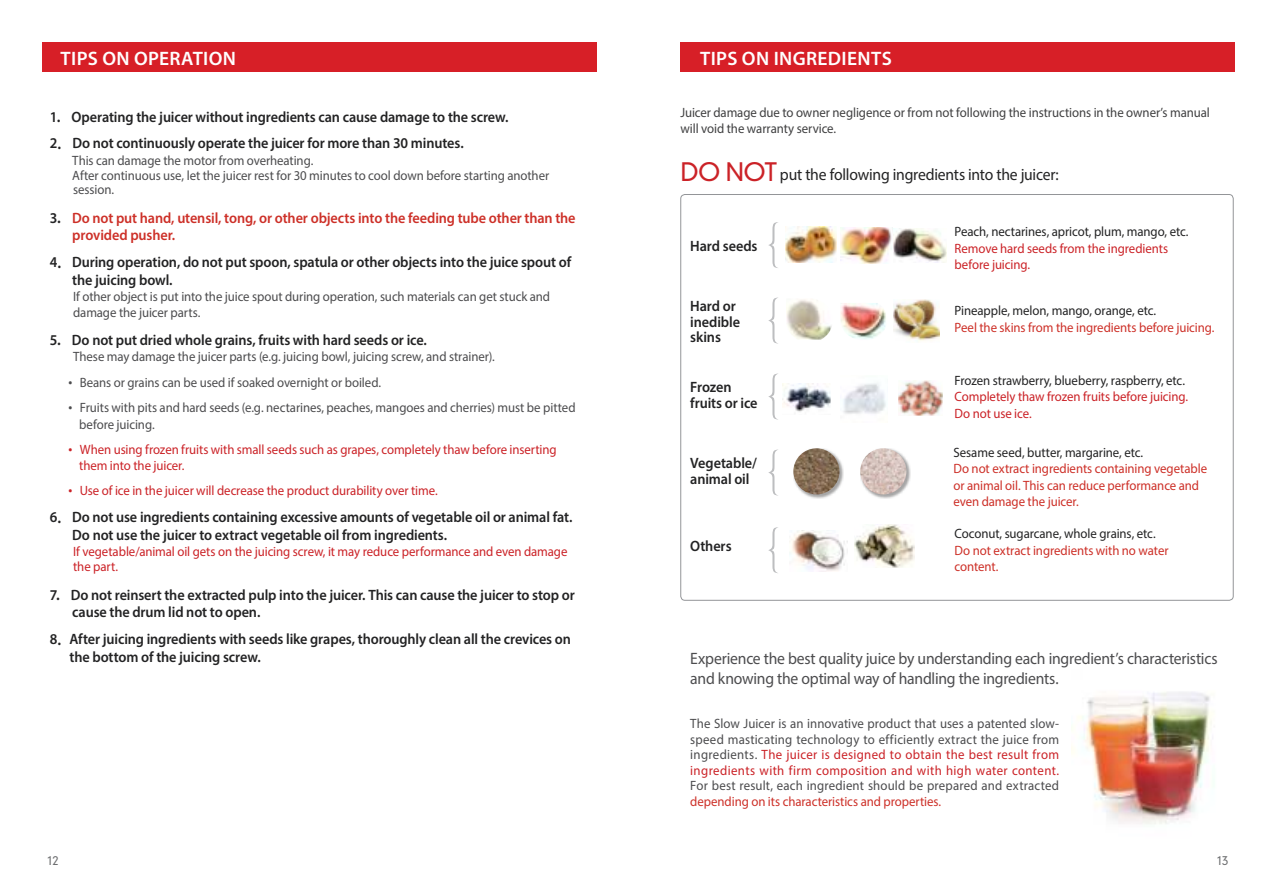
<style>
.page{position:relative;width:1276px;height:893px;background:#fff}
.page>*{position:absolute;margin:0;border:0;box-sizing:border-box;transform-origin:0 0}
.t1{font:600 19.5px "Myriad Pro";letter-spacing:.02em;color:#fff}
.t2{font:16.5px/19.8px "Myriad Pro";letter-spacing:-.015em;color:#4c4c4e;scale:.95 1}
.t3{font:16.5px "Myriad Pro";letter-spacing:-.015em;color:#232324;scale:.95 1}
.t4{font:600 15px/15.6px "Myriad Pro";letter-spacing:-.01em;color:#232324;scale:.95 1}
.t5{font:600 15px/17.2px "Myriad Pro";letter-spacing:-.01em;color:#cd3028;scale:.95 1}
.t6{font:13.5px/15.6px "Myriad Pro";letter-spacing:-.005em;color:#4c4c4e;scale:.95 1}
.t7{font:13.5px/16.5px "Myriad Pro";letter-spacing:-.01em;color:#cb2227;scale:.95 1}
.t8{font:13.5px/16.5px "Myriad Pro";letter-spacing:-.005em;color:#cd3028;scale:.95 1}
.t9{font:13.5px "Myriad Pro";letter-spacing:-.005em;color:#232324;scale:.95 1}
.t10{font:13.5px/15.6px "Myriad Pro";letter-spacing:-.005em;color:#404041;scale:.95 1}
.t11{font:300 12px "DIN Neuzeit Grotesk Std";color:#6d6e70}
.s1{font-size:16.5px}
.s2{color:#232324}
.s3{font-size:16.5px;color:#232324}
.s4{font-weight:900}
.s5{font-family:"DIN Neuzeit Grotesk Std";font-weight:300;font-size:24.6px;color:#cb2227}
.s6{color:#cb2227}
</style>
<div class="page">
<div style="left:43px;top:43px;width:553px;height:29px;background:#d71f27"></div>
<div style="left:680px;top:43px;width:554px;height:29px;background:#d71f27"></div>
<img style="left:785px;top:227px;width:51px;height:36px">
<img style="left:841px;top:227px;width:51px;height:37px">
<img style="left:893px;top:228px;width:53px;height:34px">
<svg style="left:768px;top:222px;width:10px;height:46px"></svg>
<img style="left:786px;top:299px;width:46px;height:41px">
<img style="left:840px;top:303px;width:46px;height:36px">
<img style="left:893px;top:299px;width:46px;height:42px">
<svg style="left:768px;top:298px;width:10px;height:46px"></svg>
<img style="left:782px;top:383px;width:48px;height:29px">
<img style="left:898px;top:381px;width:45px;height:35px">
<img style="left:843px;top:383px;width:43px;height:31px">
<svg style="left:768px;top:374px;width:10px;height:46px"></svg>
<img style="left:793px;top:448px;width:51px;height:51px">
<img style="left:793px;top:448px;width:46px;height:46px;border-radius:50%">
<img style="left:860px;top:448px;width:50px;height:51px">
<img style="left:860px;top:448px;width:46px;height:46px;border-radius:50%">
<svg style="left:768px;top:450px;width:10px;height:46px"></svg>
<img style="left:791px;top:531px;width:54px;height:40px">
<img style="left:855px;top:524px;width:59px;height:44px">
<svg style="left:768px;top:527px;width:10px;height:46px"></svg>
<img style="left:1071px;top:692px;width:141px;height:132px">
<h1 class="t1" style="left:61px;top:51px;width:177px">TIPS ON OPERATION</h1>
<h1 class="t1" style="left:700px;top:51px;width:193px">TIPS ON INGREDIENTS</h1>
<p class="t4" style="left:50px;top:110px;width:484px">1<span class="s1">.</span> Operating the juicer without ingredients can cause damage to the screw.</p>
<p class="t4" style="left:50px;top:137px;width:437px">2<span class="s1">.</span> Do not continuously operate the juicer for more than 30 minutes.</p>
<p class="t6" style="left:72px;top:154px;width:503px;line-height:14.7px">This can damage the motor from overheating.<br>After continuous use, let the juicer rest for 30 minutes to cool down before starting another session.</p>
<p class="t5" style="left:72px;top:210px;width:531px;text-indent:-22px"><span class="s2">3</span><span class="s3">.</span> Do not put hand, utensil, tong, or other objects into the feeding tube other than the provided pusher.</p>
<p class="t4" style="left:72px;top:255px;width:527px;line-height:17.2px;text-indent:-22px">4<span class="s1">.</span> During operation, do not put spoon, spatula or other objects into the juice spout of the juicing bowl.</p>
<p class="t6" style="left:73px;top:290px;width:504px">If other object is put into the juice spout during operation, such materials can get stuck and damage the juicer parts.</p>
<p class="t4" style="left:50px;top:333px;width:398px">5<span class="s1">.</span> Do not put dried whole grains, fruits with hard seeds or ice.</p>
<p class="t6" style="left:68px;top:344px;width:450px;line-height:26.5px;text-indent:5px">These may damage the juicer parts (e.g. juicing bowl, juicing screw, and strainer). <span class="s4">·</span> Beans or grains can be used if soaked overnight or boiled.</p>
<p class="t6" style="left:79px;top:401px;width:524px;line-height:16.5px;text-indent:-11px"><span class="s4">·</span> Fruits with pits and hard seeds (e.g. nectarines, peaches, mangoes and cherries) must be pitted before juicing.</p>
<p class="t7" style="left:79px;top:442px;width:504px;text-indent:-11px"><span class="s4">·</span> When using frozen fruits with small seeds such as grapes, completely thaw before inserting them into the juicer.</p>
<p class="t7" style="left:68px;top:484px;width:390px"><span class="s4">·</span> Use of ice in the juicer will decrease the product durability over time.</p>
<p class="t4" style="left:72px;top:510px;width:528px;line-height:17.2px;text-indent:-22px">6<span class="s1">.</span> Do not use ingredients containing excessive amounts of vegetable oil or animal fat.<br>Do not use the juicer to extract vegetable oil from ingredients.</p>
<p class="t7" style="left:73px;top:545px;width:522px;line-height:15px">If vegetable/animal oil gets on the juicing screw, it may reduce performance and even damage the part.</p>
<p class="t4" style="left:72px;top:587px;width:530px;line-height:17.2px;text-indent:-22px">7<span class="s1">.</span> Do not reinsert the extracted pulp into the juicer. This can cause the juicer to stop or cause the drum lid not to open.</p>
<p class="t4" style="left:69px;top:632px;width:529px;line-height:17.2px;text-indent:-20px">8<span class="s1">.</span> After juicing ingredients with seeds like grapes, thoroughly clean all the crevices on the bottom of the juicing screw.</p>
<p class="t10" style="left:680px;top:106px;width:558px">Juicer damage due to owner negligence or from not following the instructions in the owner’s manual will void the warranty service.</p>
<p class="t3" style="left:680px;top:168px;width:400px"><span class="s5">DO NOT</span> put the following ingredients into the juicer:</p>
<p class="t4" style="left:690px;top:240px;width:72px">Hard seeds</p>
<p class="t4" style="left:690px;top:299px;width:54px">Hard or inedible skins</p>
<p class="t4" style="left:690px;top:381px;width:72px">Frozen fruits or ice</p>
<p class="t4" style="left:690px;top:457px;width:72px">Vegetable/ animal oil</p>
<p class="t4" style="left:690px;top:540px;width:45px">Others</p>
<p class="t9" style="left:954px;top:226px;width:248px">Peach, nectarines, apricot, plum, mango, etc.</p>
<p class="t7" style="left:954px;top:241px;width:226px">Remove hard seeds from the ingredients before juicing.</p>
<p class="t9" style="left:954px;top:305px;width:214px">Pineapple, melon, mango, orange, etc.</p>
<p class="t8" style="left:954px;top:320px;width:275px">Peel the skins from the ingredients before juicing.</p>
<p class="t9" style="left:954px;top:375px;width:244px">Frozen strawberry, blueberry, raspberry, etc.</p>
<p class="t7" style="left:954px;top:390px;width:247px">Completely thaw frozen fruits before juicing.<br>Do not use ice.</p>
<p class="t9" style="left:953px;top:446px;width:201px">Sesame seed, butter, margarine, etc.</p>
<p class="t8" style="left:953px;top:461px;width:268px">Do not extract ingredients containing vegetable or animal oil. This can reduce performance and even damage the juicer.</p>
<p class="t9" style="left:954px;top:528px;width:213px">Coconut, sugarcane, whole grains, etc.</p>
<p class="t8" style="left:954px;top:543px;width:227px">Do not extract ingredients with no water content.</p>
<p class="t2" style="left:690px;top:650px;width:556px">Experience the best quality juice by understanding each ingredient’s characteristics and knowing the optimal way of handling the ingredients.</p>
<p class="t6" style="left:690px;top:717px;width:390px;text-align:justify">The Slow Juicer is an innovative product that uses a patented slow&shy;speed masticating technology to efficiently extract the juice from ingredients. <span class="s6">The juicer is designed to obtain the best result from ingredients with firm composition and with high water content.</span></p>
<p class="t6" style="left:690px;top:779px;width:390px">For best result, each ingredient should be prepared and extracted</p>
<p class="t8" style="left:690px;top:794px;width:265px">depending on its characteristics and properties.</p>
<p class="t11" style="left:48px;top:855px;width:13px">12</p>
<p class="t11" style="left:1217px;top:855px;width:13px">13</p>
</div>
